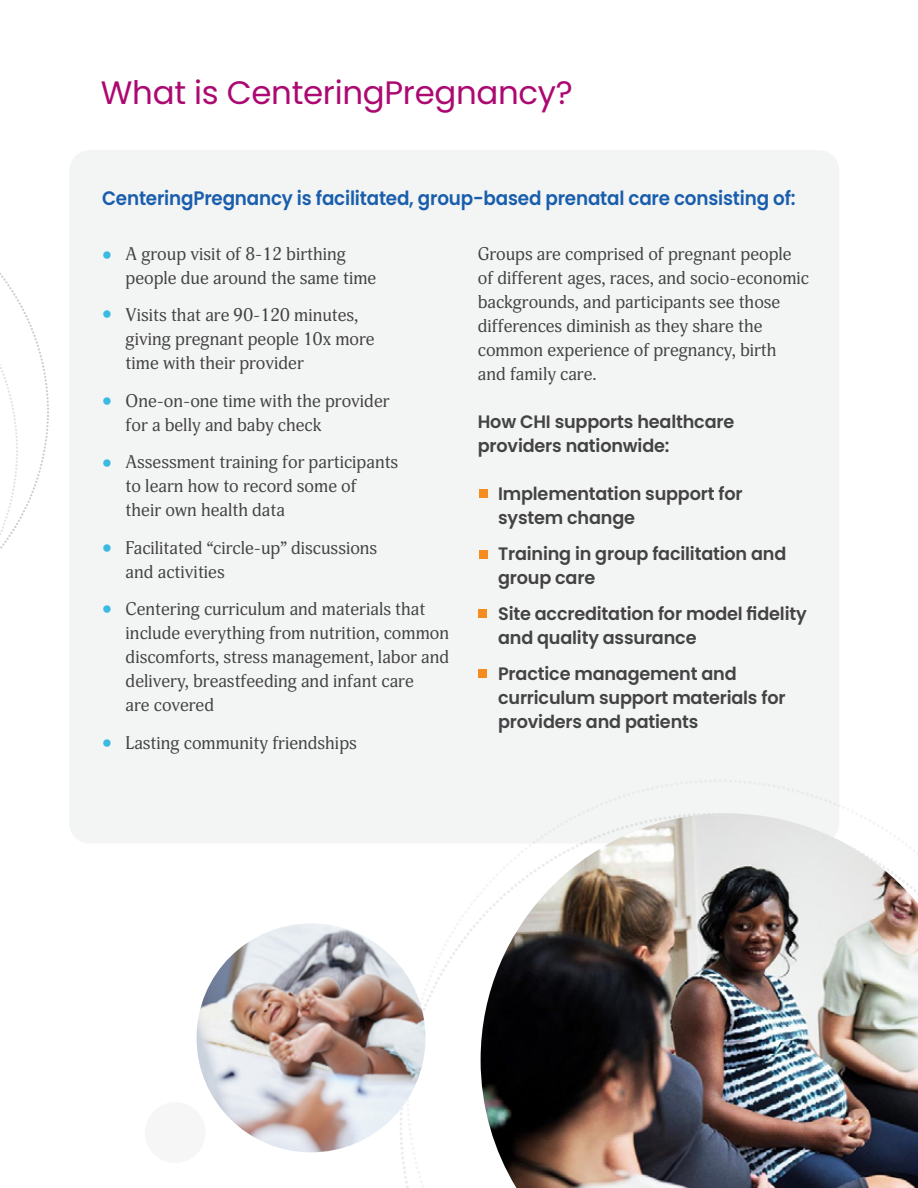
<style>
.page{position:relative;width:918px;height:1188px;background:#fff}
.page>*{position:absolute;margin:0;border:0;box-sizing:border-box;transform-origin:0 0}
.t1{font:32.4px "Poppins";letter-spacing:-.01em;color:#ac0871}
.t2{font:23.7px "Adonis";color:#39bae3}
.t3{font:600 19.5px "Poppins";letter-spacing:-.01em;color:#195eac;scale:.94 1}
.t4{font:18px/24px "Adonis";color:#434244}
.t5{font:600 18px/24px "Poppins";letter-spacing:-.01em;color:#434244}
</style>
<div class="page">
<div style="left:69px;top:150px;width:770px;height:693px;background:#f3f4f4;border-radius:20px"></div>
<div style="left:480px;top:489px;width:8px;height:9px;background:#f68b1f"></div>
<div style="left:479px;top:609px;width:8px;height:9px;background:#f68b1f"></div>
<div style="left:480px;top:550px;width:8px;height:8px;background:#f68b1f"></div>
<div style="left:479px;top:670px;width:8px;height:8px;background:#f68b1f"></div>
<img style="left:481px;top:813px;width:437px;height:375px">
<img style="left:197px;top:923px;width:229px;height:229px;border-radius:114px">
<svg style="left:0;top:273px;width:49px;height:276px"></svg>
<h1 class="t1" style="left:101px;top:74px;width:473px">What is CenteringPregnancy?</h1>
<p class="t3" style="left:102px;top:187px;width:739px">CenteringPregnancy is facilitated, group-based prenatal care consisting of:</p>
<h2 class="t2" style="left:100px;top:241px;width:14px">•</h2>
<h2 class="t2" style="left:100px;top:300px;width:14px">•</h2>
<h2 class="t2" style="left:100px;top:387px;width:14px">•</h2>
<h2 class="t2" style="left:100px;top:449px;width:14px">•</h2>
<h2 class="t2" style="left:100px;top:534px;width:14px">•</h2>
<h2 class="t2" style="left:100px;top:595px;width:14px">•</h2>
<h2 class="t2" style="left:100px;top:729px;width:14px">•</h2>
<p class="t4" style="left:126px;top:242px;width:252px">A group visit of 8-12 birthing people due around the same time</p>
<p class="t4" style="left:126px;top:304px;width:250px">Visits that are 90-120 minutes, giving pregnant people 10x more time with their provider</p>
<p class="t4" style="left:126px;top:389px;width:265px">One-on-one time with the provider for a belly and baby check</p>
<p class="t4" style="left:126px;top:451px;width:274px">Assessment training for participants to learn how to record some of<br>their own health data</p>
<p class="t4" style="left:126px;top:536px;width:253px">Facilitated “circle-up” discussions and activities</p>
<p class="t4" style="left:126px;top:598px;width:325px">Centering curriculum and materials that include everything from nutrition, common discomforts, stress management, labor and delivery, breastfeeding and infant care<br>are covered</p>
<p class="t4" style="left:126px;top:731px;width:233px">Lasting community friendships</p>
<p class="t4" style="left:478px;top:242px;width:333px">Groups are comprised of pregnant people of different ages, races, and socio-economic backgrounds, and participants see those differences diminish as they share the common experience of pregnancy, birth<br>and family care.</p>
<p class="t5" style="left:478px;top:410px;width:258px">How CHI supports healthcare providers nationwide:</p>
<p class="t5" style="left:498px;top:482px;width:246px">Implementation support for system change</p>
<p class="t5" style="left:498px;top:542px;width:290px">Training in group facilitation and group care</p>
<p class="t5" style="left:498px;top:602px;width:310px">Site accreditation for model fidelity and quality assurance</p>
<p class="t5" style="left:498px;top:662px;width:289px">Practice management and curriculum support materials for providers and patients</p>
</div>
